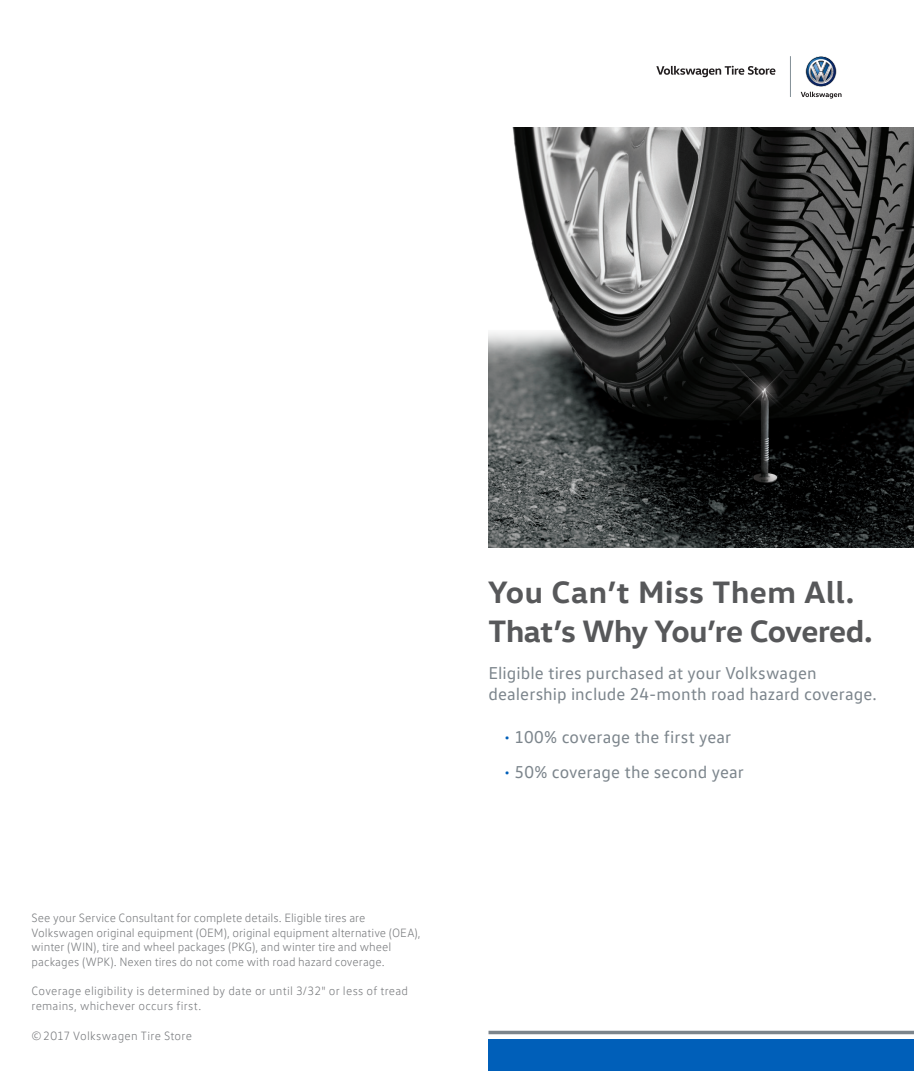
<style>
.page{position:relative;width:914px;height:1071px;background:#fff}
.page>*{position:absolute;margin:0;border:0;box-sizing:border-box;transform-origin:0 0}
.t1{font:700 31.5px "VW Head";letter-spacing:-.01em;color:#57585a}
.t2{font:700 31.5px "VW Head";letter-spacing:.015em;color:#57585a}
.t3{font:17.5px/21px "VW Text";letter-spacing:.005em;color:#7c858c}
.t4{font:300 12.25px/14.7px "VW Text";letter-spacing:.005em;color:#76787b}
.s1{color:#005fb9}
</style>
<div class="page">
<div style="left:488px;top:1040px;width:426px;height:31px;background:#005fb9"></div>
<img style="left:488px;top:127px;width:426px;height:420px">
<svg style="left:800px;top:56px;width:41px;height:43px"></svg>
<hr style="left:790px;top:56px;width:1px;height:41px;background:#828f96">
<svg style="left:656px;top:66px;width:119px;height:11px"></svg>
<hr style="left:488px;top:1031px;width:426px;height:3px;background:#7c858c">
<p class="t4" style="left:32px;top:910px;width:390px">See your Service Consultant for complete details. Eligible tires are Volkswagen original equipment (OEM), original equipment alternative (OEA), winter (WIN), tire and wheel packages (PKG), and winter tire and wheel packages (WPK). Nexen tires do not come with road hazard coverage.</p>
<p class="t4" style="left:32px;top:984px;width:378px">Coverage eligibility is determined by date or until 3/32" or less of tread remains, whichever occurs first.</p>
<p class="t4" style="left:32px;top:1028px;width:162px">©2017 Volkswagen Tire Store</p>
<p class="t2" style="left:488px;top:572px;width:367px">You Can’t Miss Them All.</p>
<p class="t1" style="left:488px;top:611px;width:386px">That’s Why You’re Covered.</p>
<p class="t3" style="left:488px;top:662px;width:390px">Eligible tires purchased at your Volkswagen dealership include 24-month road hazard coverage.</p>
<p class="t3" style="left:504px;top:726px;width:228px"><span class="s1">•</span> 100% coverage the first year</p>
<p class="t3" style="left:504px;top:761px;width:241px"><span class="s1">•</span> 50% coverage the second year</p>
</div>
